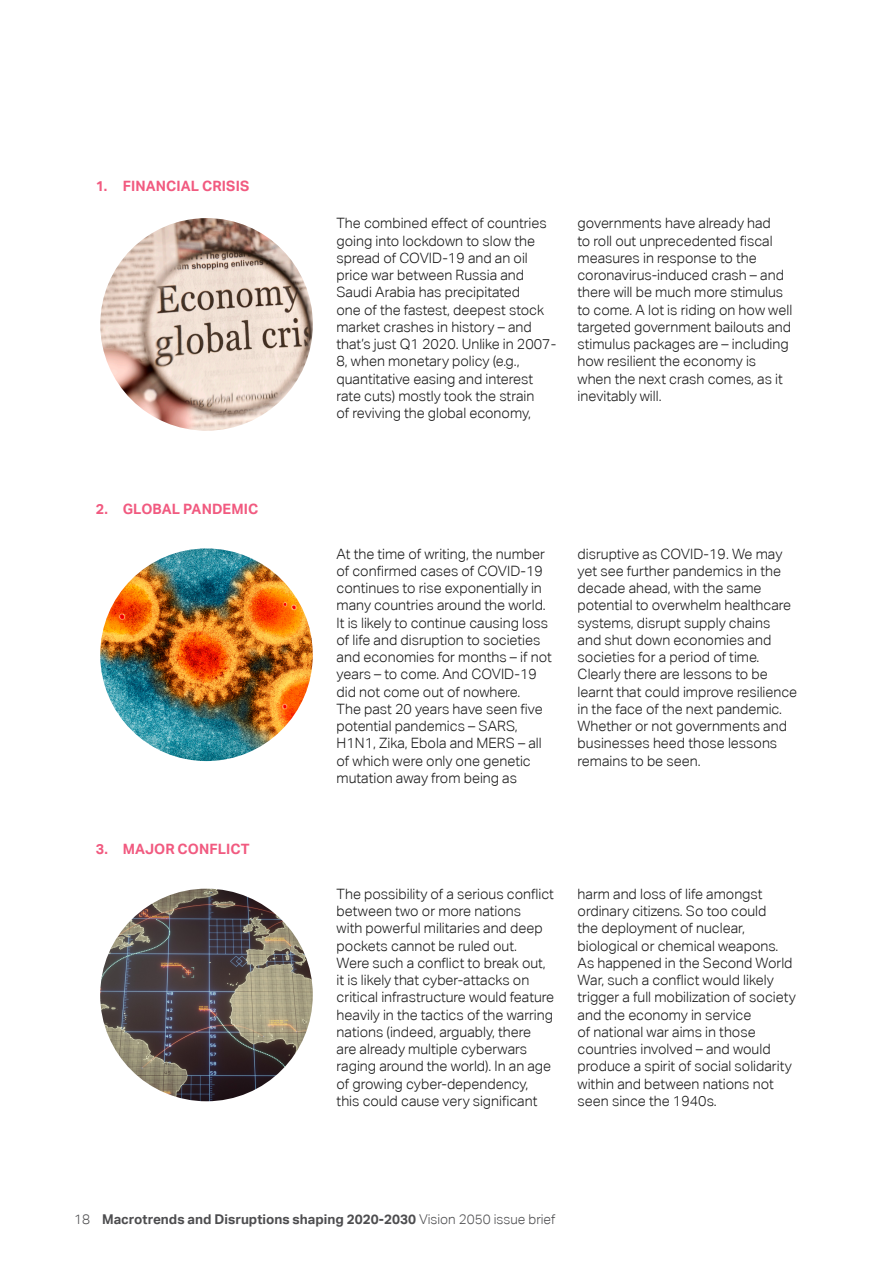
<style>
.page{position:relative;width:893px;height:1263px;background:#fff}
.page>*{position:absolute;margin:0;border:0;box-sizing:border-box;transform-origin:0 0}
.SUBTITULO_2{font:300 14.25px/17.2px "Aktiv Grotesk";color:#1a1a1a}
.t1{font:700 14.25px "Aktiv Grotesk";letter-spacing:.01em;color:#f15a80}
.t2{font:700 13.5px "Aktiv Grotesk";color:#4d4d4f}
.s1{font-weight:300}
</style>
<div class="page">
<img style="left:100px;top:218px;width:213px;height:213px;border-radius:106px">
<img style="left:100px;top:548px;width:213px;height:213px;border-radius:106px">
<img style="left:100px;top:889px;width:213px;height:212px;border-radius:106px">
<p class="t1" style="left:96px;top:178px;width:155px">1. FINANCIAL CRISIS</p>
<p class="t1" style="left:96px;top:501px;width:164px">2. GLOBAL PANDEMIC</p>
<p class="t1" style="left:96px;top:841px;width:155px">3. MAJOR CONFLICT</p>
<p class="SUBTITULO_2" style="left:336px;top:215px;width:221px">The combined effect of countries going into lockdown to slow the spread of COVID-19 and an oil price war between Russia and<br>Saudi Arabia has precipitated<br>one of the fastest, deepest stock market crashes in history – and that’s just Q1 2020. Unlike in 2007-<br>8, when monetary policy (e.g., quantitative easing and interest rate cuts) mostly took the strain<br>of reviving the global economy,</p>
<p class="SUBTITULO_2" style="left:577px;top:215px;width:216px">governments have already had<br>to roll out unprecedented fiscal measures in response to the coronavirus-induced crash – and there will be much more stimulus to come. A lot is riding on how well targeted government bailouts and stimulus packages are – including how resilient the economy is when the next crash comes, as it inevitably will.</p>
<p class="SUBTITULO_2" style="left:337px;top:545px;width:217px">At the time of writing, the number of confirmed cases of COVID-19 continues to rise exponentially in many countries around the world.<br>It is likely to continue causing loss of life and disruption to societies and economies for months – if not years – to come. And COVID-19 did not come out of nowhere.<br>The past 20 years have seen five potential pandemics – SARS,<br>H1N1, Zika, Ebola and MERS – all of which were only one genetic mutation away from being as</p>
<p class="SUBTITULO_2" style="left:578px;top:545px;width:221px">disruptive as COVID-19. We may yet see further pandemics in the decade ahead, with the same potential to overwhelm healthcare systems, disrupt supply chains and shut down economies and societies for a period of time.<br>Clearly there are lessons to be learnt that could improve resilience in the face of the next pandemic.<br>Whether or not governments and businesses heed those lessons remains to be seen.</p>
<p class="SUBTITULO_2" style="left:337px;top:885px;width:219px">The possibility of a serious conflict between two or more nations<br>with powerful militaries and deep pockets cannot be ruled out.<br>Were such a conflict to break out, it is likely that cyber-attacks on critical infrastructure would feature heavily in the tactics of the warring nations (indeed, arguably, there are already multiple cyberwars raging around the world). In an age of growing cyber-dependency, this could cause very significant</p>
<p class="SUBTITULO_2" style="left:578px;top:885px;width:220px">harm and loss of life amongst ordinary citizens. So too could<br>the deployment of nuclear, biological or chemical weapons.<br>As happened in the Second World<br>War, such a conflict would likely trigger a full mobilization of society and the economy in service<br>of national war aims in those countries involved – and would produce a spirit of social solidarity within and between nations not seen since the 1940s.</p>
<p class="t2" style="left:74px;top:1211px;width:483px"><span class="s1">18</span> Macrotrends and Disruptions shaping 2020-2030 <span class="s1">Vision 2050 issue brief</span></p>
</div>
